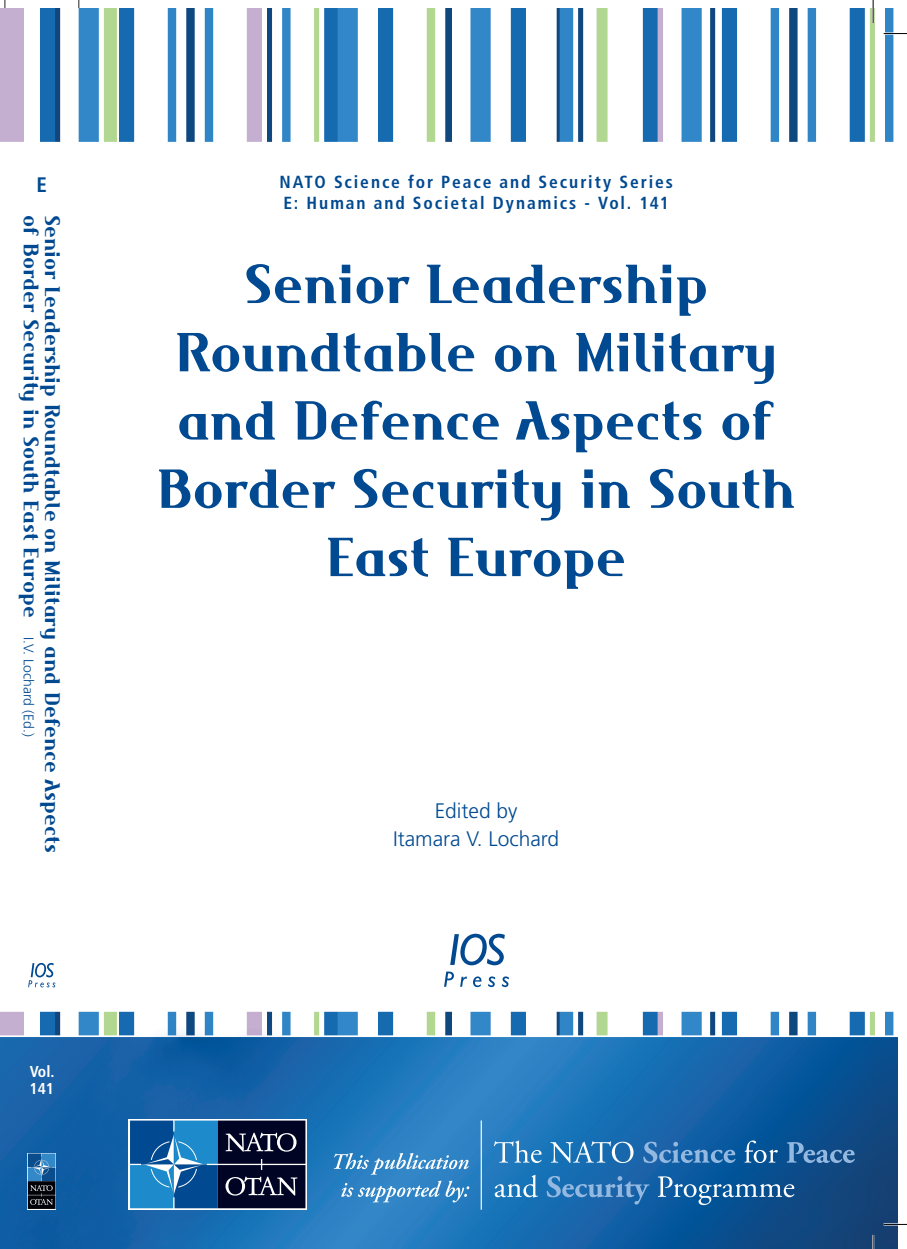
<style>
.page{position:relative;width:907px;height:1249px;background:#fff}
.page>*{position:absolute;margin:0;border:0;box-sizing:border-box;transform-origin:0 0}
.t1{font:700 56.88px/68.2px "Maverick";letter-spacing:-.01em;color:#014990;text-align:center}
.t2{font:700 21.88px "Maverick";color:#014990}
.t3{font:300 21px/28px "Frutiger LT Std";color:#014990;text-align:center}
.t4{font:700 condensed 21px "Frutiger LT Std";color:#014990}
.t5{font:700 condensed 17.5px/21px "Frutiger LT Std";letter-spacing:.11em;color:#014990}
.t6{font:700 condensed 15.75px/17.5px "Frutiger LT Std";color:#fff}
.t7{font:300 14px "Frutiger LT Std";color:#014990}
</style>
<div class="page">
<img style="left:0;top:9px;width:898px;height:1240px">
<div style="left:129px;top:1119px;width:178px;height:90px;background:#8b8c9b"></div>
<svg style="left:130px;top:1120px;width:175px;height:88px;background:#234d7a"></svg>
<svg style="left:334px;top:1153px;width:135px;height:21px;background:#5a9cd0"></svg>
<svg style="left:341px;top:1180px;width:128px;height:22px;background:#569acf"></svg>
<hr style="left:480px;top:1120px;width:2px;height:89px;background:#fff">
<svg style="left:494px;top:1140px;width:47px;height:23px"></svg>
<svg style="left:550px;top:1141px;width:83px;height:22px;background:#4c8fc4"></svg>
<svg style="left:643px;top:1141px;width:92px;height:22px;background:#3a7ab7"></svg>
<svg style="left:744px;top:1140px;width:33px;height:23px"></svg>
<svg style="left:786px;top:1142px;width:68px;height:21px"></svg>
<svg style="left:495px;top:1174px;width:43px;height:23px"></svg>
<svg style="left:547px;top:1176px;width:102px;height:28px;background:#377bb9"></svg>
<svg style="left:657px;top:1176px;width:137px;height:29px;background:#3270a8"></svg>
<svg style="left:450px;top:933px;width:55px;height:32px"></svg>
<svg style="left:444px;top:971px;width:10px;height:16px"></svg>
<svg style="left:460px;top:976px;width:7px;height:11px"></svg>
<svg style="left:473px;top:976px;width:9px;height:11px"></svg>
<svg style="left:488px;top:976px;width:7px;height:11px"></svg>
<svg style="left:502px;top:976px;width:7px;height:11px"></svg>
<svg style="left:28px;top:963px;width:27px;height:24px"></svg>
<svg style="left:27px;top:1153px;width:29px;height:56px"></svg>
<svg style="left:28px;top:1153px;width:27px;height:56px;background:#2b4d6d"></svg>
<hr style="left:883px;top:32px;width:24px;height:3px;background:#fff">
<hr style="left:883px;top:1223px;width:24px;height:2px;background:#fff">
<hr style="left:872px;top:0;width:2px;height:23px;background:#fff">
<svg style="left:883px;top:33px;width:24px;height:1px"></svg>
<svg style="left:883px;top:1224px;width:24px;height:1px"></svg>
<svg style="left:0;top:8px;width:1px;height:15px"></svg>
<svg style="left:0;top:1235px;width:1px;height:14px"></svg>
<svg style="left:872px;top:0;width:1px;height:23px"></svg>
<svg style="left:872px;top:1235px;width:2px;height:14px"></svg>
<p class="t4" style="left:37px;top:172px;width:12px">E</p>
<p class="t2" style="left:45px;top:215px;width:405px;rotate:90deg">of Border Security in South East Europe</p>
<p class="t2" style="left:66px;top:215px;width:640px;rotate:90deg">Senior Leadership Roundtable on Military and Defence Aspects</p>
<p class="t7" style="left:37px;top:637px;width:101px;rotate:90deg">I.V. Lochard (Ed.)</p>
<p class="t6" style="left:30px;top:1062px;width:26px">Vol.<br>141</p>
<p class="t5" style="left:279px;top:172px;width:395px">NATO Science for Peace and Security Series<br>E: Human and Societal Dynamics - Vol. 141</p>
<p class="t1" style="left:157px;top:248px;width:640px">Senior Leadership<br>Roundtable on Military and Defence Aspects of<br>Border Security in South<br>East Europe</p>
<p class="t3" style="left:393px;top:797px;width:168px">Edited by<br>Itamara V. Lochard</p>
</div>
